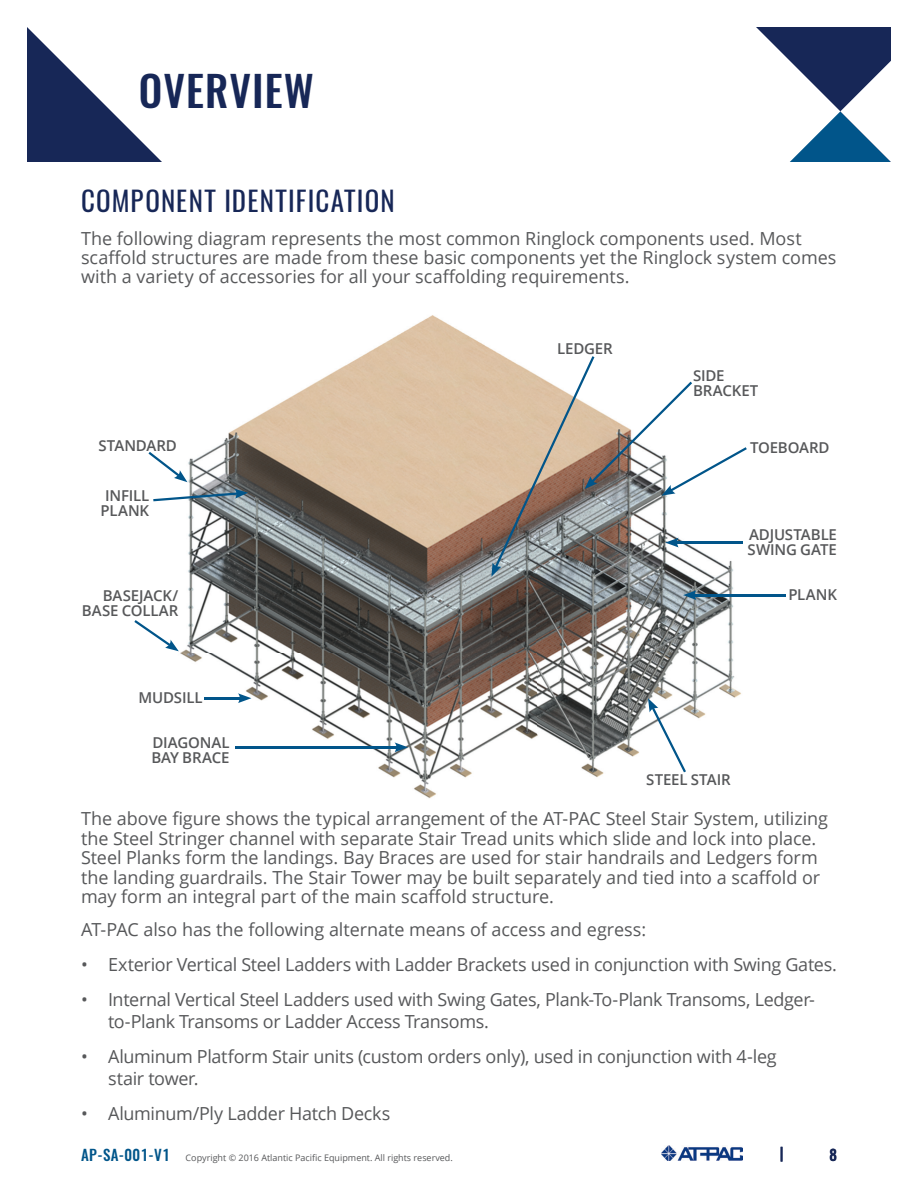
<style>
.page{position:relative;width:918px;height:1188px;background:#fff}
.page>*{position:absolute;margin:0;border:0;box-sizing:border-box;transform-origin:0 0}
.t1{font:500 42px "Oswald";letter-spacing:.025em;color:#172757}
.t2{font:27px "Oswald";letter-spacing:.045em;color:#172757}
.t3{font:18px/19.4px "Open Sans";letter-spacing:-.005em;color:#57585a}
.t4{font:600 15px/15px "Open Sans";letter-spacing:-.015em;color:#57585a}
.t5{font:500 15px "Oswald";color:#172757}
.t6{font:9px "Open Sans";color:#57585a}
.s1{font-family:"Oswald";font-weight:500;font-size:15px;color:#01558a}
</style>
<div class="page">
<svg style="left:27px;top:27px;width:135px;height:135px"></svg>
<svg style="left:756px;top:27px;width:135px;height:135px"></svg>
<img style="left:662px;top:1146px;width:80px;height:15px">
<img style="left:178px;top:315px;width:564px;height:484px">
<hr style="left:692px;top:594px;width:93px;height:2px;background:#01558a">
<svg style="left:683px;top:590px;width:14px;height:10px"></svg>
<svg style="left:153px;top:489px;width:95px;height:12px"></svg>
<hr style="left:205px;top:697px;width:37px;height:2px;background:#01558a">
<svg style="left:238px;top:693px;width:13px;height:10px"></svg>
<svg style="left:491px;top:356px;width:256px;height:221px"></svg>
<svg style="left:648px;top:698px;width:38px;height:74px"></svg>
<hr style="left:235px;top:746px;width:164px;height:2px;background:#01558a">
<svg style="left:395px;top:742px;width:13px;height:10px"></svg>
<svg style="left:134px;top:620px;width:45px;height:31px"></svg>
<svg style="left:148px;top:452px;width:39px;height:30px"></svg>
<h1 class="t1" style="left:139px;top:62px;width:177px">OVERVIEW</h1>
<h2 class="t2" style="left:81px;top:182px;width:315px">COMPONENT IDENTIFICATION</h2>
<p class="t3" style="left:81px;top:228px;width:757px">The following diagram represents the most common Ringlock components used. Most scaffold structures are made from these basic components yet the Ringlock system comes with a variety of accessories for all your scaffolding requirements.</p>
<p class="t4" style="left:98px;top:438px;width:80px">STANDARD</p>
<p class="t4" style="left:101px;top:488px;width:50px;text-align:center">INFILL<br>PLANK</p>
<p class="t4" style="left:82px;top:588px;width:98px;text-align:right">BASEJACK/<br>BASE COLLAR</p>
<p class="t4" style="left:139px;top:690px;width:65px">MUDSILL</p>
<p class="t4" style="left:151px;top:734px;width:80px">DIAGONAL<br>BAY BRACE</p>
<p class="t4" style="left:557px;top:341px;width:57px">LEDGER</p>
<p class="t4" style="left:693px;top:368px;width:67px">SIDE<br>BRACKET</p>
<p class="t4" style="left:750px;top:440px;width:81px">TOEBOARD</p>
<p class="t4" style="left:748px;top:527px;width:91px">ADJUSTABLE<br>SWING GATE</p>
<p class="t4" style="left:788px;top:587px;width:50px">PLANK</p>
<p class="t4" style="left:646px;top:771px;width:86px">STEEL STAIR</p>
<p class="t3" style="left:81px;top:809px;width:748px">The above figure shows the typical arrangement of the AT-PAC Steel Stair System, utilizing the Steel Stringer channel with separate Stair Tread units which slide and lock into place.<br>Steel Planks form the landings. Bay Braces are used for stair handrails and Ledgers form the landing guardrails. The Stair Tower may be built separately and tied into a scaffold or may form an integral part of the main scaffold structure.</p>
<p class="t3" style="left:81px;top:919px;width:567px">AT-PAC also has the following alternate means of access and egress:</p>
<p class="t3" style="left:81px;top:954px;width:757px">• Exterior Vertical Steel Ladders with Ladder Brackets used in conjunction with Swing Gates.</p>
<p class="t3" style="left:108px;top:988px;width:709px;line-height:21.6px;text-indent:-27px">• Internal Vertical Steel Ladders used with Swing Gates, Plank-To-Plank Transoms, Ledger&shy;to-Plank Transoms or Ladder Access Transoms.</p>
<p class="t3" style="left:108px;top:1045px;width:670px;line-height:21.6px;text-indent:-27px">• Aluminum Platform Stair units (custom orders only), used in conjunction with 4-leg stair tower.</p>
<p class="t3" style="left:81px;top:1103px;width:311px">• Aluminum/Ply Ladder Hatch Decks</p>
<p class="t6" style="left:81px;top:1152px;width:373px"><span class="s1">AP-SA-001-V1</span> Copyright © 2016 Atlantic Pacific Equipment. All rights reserved.</p>
<p class="t5" style="left:780px;top:1142px;width:5px">|</p>
<p class="t5" style="left:829px;top:1144px;width:9px">8</p>
</div>
